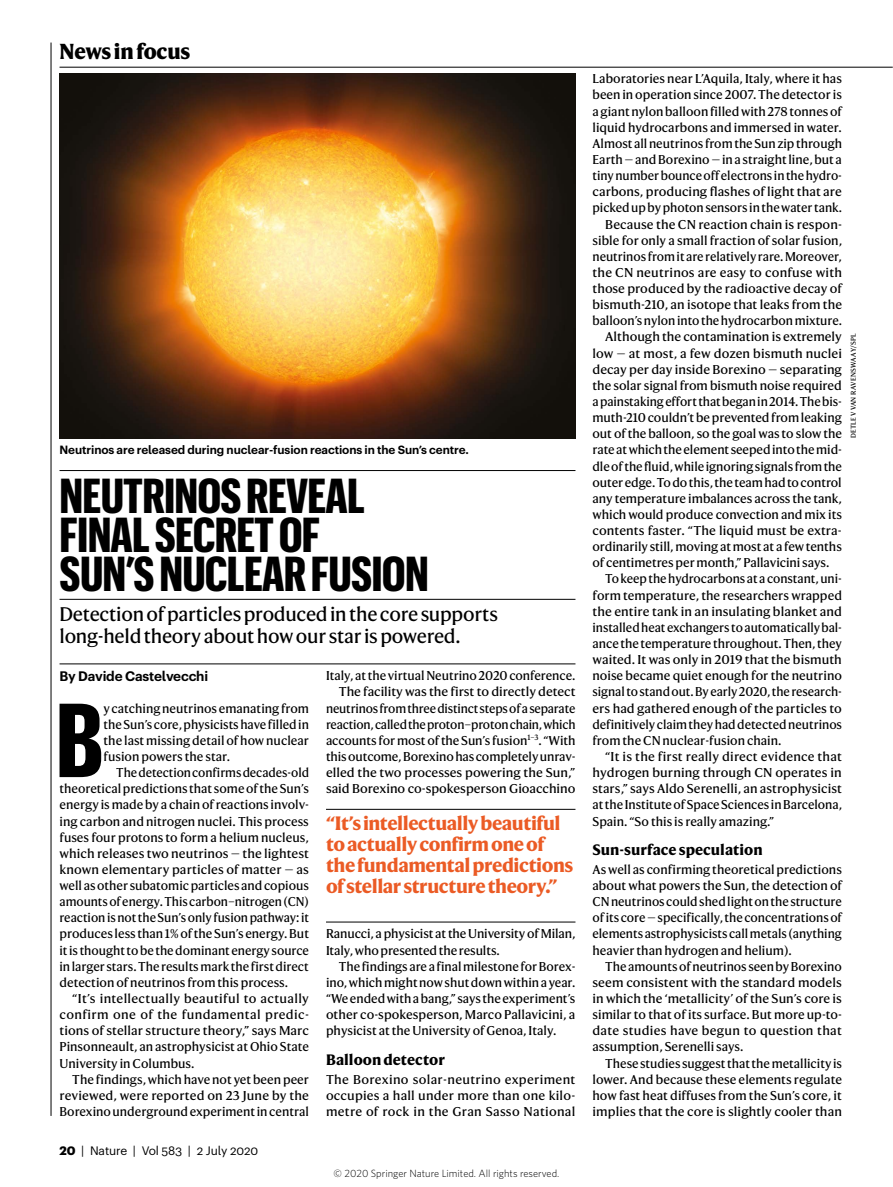
<style>
.page{position:relative;width:893px;height:1187px;background:#fff}
.page>*{position:absolute;margin:0;border:0;box-sizing:border-box;transform-origin:0 0}
.t1{font:700 102.6px "Graphik X Cond";color:#000}
.t2{font:700 48px/39px "Graphik X Cond";letter-spacing:-.015em;color:#000}
.t3{font:800 21px "Harding";letter-spacing:-.01em;color:#000}
.t4{font:19.2px/22.2px "Harding Text";letter-spacing:-.015em;color:#000}
.t5{font:700 18.75px/21px "Harding Text";letter-spacing:-.025em;color:#eb5b25}
.t6{font:700 14.7px "Harding Text";color:#000}
.t7{font:600 13.5px "Graphik Naturel";letter-spacing:-.01em;color:#000}
.t8{font:12.3px/16px "Harding Text";color:#000;text-align:justify}
.t9{font:12px "Graphik Naturel";letter-spacing:-.01em;color:#000}
.t10{font:600 11.7px "Graphik Naturel";letter-spacing:-.005em;color:#000}
.t11{font:300 10.5px "Whitney";color:#000}
.t12{font:6.75px "Harding Text";letter-spacing:.05em;color:#000}
.s1{font-weight:700}
</style>
<div class="page">
<img style="left:60px;top:73px;width:515px;height:365px">
<hr style="left:60px;top:470px;width:515px;height:1px;background:#000">
<hr style="left:60px;top:599px;width:515px;height:1px;background:#000">
<hr style="left:60px;top:663px;width:515px;height:1px;background:#000">
<hr style="left:326px;top:921px;width:249px;height:1px;background:#000">
<hr style="left:326px;top:809px;width:249px;height:1px;background:#000">
<hr style="left:51px;top:43px;width:1px;height:1072px;background:#000">
<hr style="left:60px;top:67px;width:833px;height:1px;background:#000">
<h3 class="t3" style="left:60px;top:39px;width:132px">News in focus</h3>
<p class="t10" style="left:60px;top:441px;width:411px">Neutrinos are released during nuclear-fusion reactions in the Sun’s centre.</p>
<h2 class="t2" style="left:60px;top:472px;width:371px">NEUTRINOS REVEAL<br>FINAL SECRET OF<br>SUN’S NUCLEAR FUSION</h2>
<h3 class="t4" style="left:60px;top:603px;width:440px">Detection of particles produced in the core supports long-held theory about how our star is powered.</h3>
<p class="t7" style="left:60px;top:665px;width:150px">By Davide Castelvecchi</p>
<h1 class="t1" style="left:56px;top:667px;width:49px">B</h1>
<p class="t8" style="left:104px;top:700px;width:207px">y catching neutrinos emanating from the Sun’s core, physicists have filled in the last missing detail of how nuclear fusion powers the star.</p>
<p class="t8" style="left:60px;top:764px;width:251px;text-indent:57px">The detection confirms decades-old theoretical predictions that some of the Sun’s energy is made by a chain of reactions involv&shy;ing carbon and nitrogen nuclei. This process fuses four protons to form a helium nucleus, which releases two neutrinos — the lightest known elementary particles of matter — as well as other subatomic particles and copious amounts of energy. This carbon–nitrogen (CN) reaction is not the Sun’s only fusion pathway: it produces less than 1% of the Sun’s energy. But it is thought to be the dominant energy source in larger stars. The results mark the first direct detection of neutrinos from this process.</p>
<p class="t8" style="left:60px;top:990px;width:251px;text-indent:13px">“It’s intellectually beautiful to actually confirm one of the fundamental predic&shy;tions of stellar structure theory,” says Marc Pinsonneault, an astrophysicist at Ohio State University in Columbus.</p>
<p class="t8" style="left:60px;top:1071px;width:251px;text-indent:13px">The findings, which have not yet been peer reviewed, were reported on 23 June by the Borexino underground experiment in central</p>
<p class="t9" style="left:60px;top:1141px;width:200px"><span class="s1">20</span> | Nature | Vol 583 | 2 July 2020</p>
<p class="t8" style="left:326px;top:668px;width:251px;text-align:right">Italy, at the virtual Neutrino 2020 conference.<br>The facility was the first to directly detect neutrinos from three distinct steps of a separate reaction, called the proton–proton chain, which accounts for most of the Sun’s fusion<sup>1–3</sup>. “With this outcome, Borexino has completely unrav&shy;elled the two processes powering the Sun,” said Borexino co-spokesperson Gioacchino</p>
<h3 class="t5" style="left:326px;top:813px;width:249px">“It’s intellectually beautiful to actually confirm one of the fundamental predictions of stellar structure theory.”</h3>
<p class="t8" style="left:326px;top:926px;width:251px">Ranucci, a physicist at the University of Milan,<br>Italy, who presented the results.</p>
<p class="t8" style="left:326px;top:958px;width:251px;text-indent:13px">The findings are a final milestone for Borex&shy;ino, which might now shut down within a year. “We ended with a bang,” says the experiment’s other co-spokesperson, Marco Pallavicini, a physicist at the University of Genoa, Italy.</p>
<p class="t6" style="left:326px;top:1050px;width:121px">Balloon detector</p>
<p class="t8" style="left:326px;top:1071px;width:251px">The Borexino solar-neutrino experiment occupies a hall under more than one kilo&shy;metre of rock in the Gran Sasso National</p>
<p class="t11" style="left:333px;top:1166px;width:227px">© 2020 Springer Nature Limited. All rights reserved.</p>
<p class="t8" style="left:592px;top:71px;width:251px">Laboratories near L’Aquila, Italy, where it has</p>
<p class="t8" style="left:592px;top:87px;width:251px">been in operation since 2007. The detector is</p>
<p class="t8" style="left:592px;top:103px;width:251px">a giant nylon balloon filled with 278 tonnes of</p>
<p class="t8" style="left:592px;top:119px;width:251px">liquid hydrocarbons and immersed in water.</p>
<p class="t8" style="left:592px;top:136px;width:251px">Almost all neutrinos from the Sun zip through</p>
<p class="t8" style="left:592px;top:152px;width:251px">Earth — and Borexino — in a straight line, but a</p>
<p class="t8" style="left:592px;top:168px;width:251px">tiny number bounce off electrons in the hydro-</p>
<p class="t8" style="left:592px;top:184px;width:251px">carbons, producing flashes of light that are</p>
<p class="t8" style="left:592px;top:200px;width:251px">picked up by photon sensors in the water tank.</p>
<p class="t8" style="left:605px;top:216px;width:238px">Because the CN reaction chain is respon-</p>
<p class="t8" style="left:592px;top:232px;width:251px">sible for only a small fraction of solar fusion,</p>
<p class="t8" style="left:592px;top:248px;width:251px">neutrinos from it are relatively rare. Moreover,</p>
<p class="t8" style="left:592px;top:265px;width:251px">the CN neutrinos are easy to confuse with</p>
<p class="t8" style="left:592px;top:281px;width:251px">those produced by the radioactive decay of</p>
<p class="t8" style="left:592px;top:297px;width:251px">bismuth-210, an isotope that leaks from the</p>
<p class="t8" style="left:592px;top:313px;width:251px">balloon’s nylon into the hydrocarbon mixture.</p>
<p class="t8" style="left:605px;top:329px;width:238px">Although the contamination is extremely</p>
<p class="t8" style="left:592px;top:345px;width:251px">low — at most, a few dozen bismuth nuclei</p>
<p class="t8" style="left:592px;top:361px;width:251px">decay per day inside Borexino — separating</p>
<p class="t8" style="left:592px;top:377px;width:251px">the solar signal from bismuth noise required</p>
<p class="t8" style="left:592px;top:394px;width:251px">a painstaking effort that began in 2014. The bis-</p>
<p class="t8" style="left:592px;top:410px;width:251px">muth-210 couldn’t be prevented from leaking</p>
<p class="t8" style="left:592px;top:426px;width:251px">out of the balloon, so the goal was to slow the</p>
<p class="t8" style="left:592px;top:442px;width:251px">rate at which the element seeped into the mid-</p>
<p class="t8" style="left:592px;top:458px;width:251px">dle of the fluid, while ignoring signals from the</p>
<p class="t8" style="left:592px;top:474px;width:251px">outer edge. To do this, the team had to control</p>
<p class="t8" style="left:592px;top:490px;width:251px">any temperature imbalances across the tank,</p>
<p class="t8" style="left:592px;top:506px;width:251px">which would produce convection and mix its</p>
<p class="t8" style="left:592px;top:523px;width:249px">contents faster. “The liquid must be extra-</p>
<p class="t8" style="left:592px;top:539px;width:251px">ordinarily still, moving at most at a few tenths</p>
<p class="t8" style="left:592px;top:555px;width:238px">of centimetres per month,” Pallavicini says.</p>
<p class="t8" style="left:605px;top:571px;width:238px">To keep the hydrocarbons at a constant, uni-</p>
<p class="t8" style="left:592px;top:587px;width:251px">form temperature, the researchers wrapped</p>
<p class="t8" style="left:592px;top:603px;width:251px">the entire tank in an insulating blanket and</p>
<p class="t8" style="left:592px;top:619px;width:251px">installed heat exchangers to automatically bal-</p>
<p class="t8" style="left:592px;top:635px;width:251px">ance the temperature throughout. Then, they</p>
<p class="t8" style="left:592px;top:652px;width:251px">waited. It was only in 2019 that the bismuth</p>
<p class="t8" style="left:592px;top:668px;width:251px">noise became quiet enough for the neutrino</p>
<p class="t8" style="left:592px;top:684px;width:251px">signal to stand out. By early 2020, the research-</p>
<p class="t8" style="left:592px;top:700px;width:251px">ers had gathered enough of the particles to</p>
<p class="t8" style="left:592px;top:716px;width:251px">definitively claim they had detected neutrinos</p>
<p class="t8" style="left:592px;top:732px;width:190px">from the CN nuclear-fusion chain.</p>
<p class="t8" style="left:605px;top:748px;width:238px">“It is the first really direct evidence that</p>
<p class="t8" style="left:592px;top:764px;width:251px">hydrogen burning through CN operates in</p>
<p class="t8" style="left:592px;top:781px;width:251px">stars,” says Aldo Serenelli, an astrophysicist</p>
<p class="t8" style="left:592px;top:797px;width:251px">at the Institute of Space Sciences in Barcelona,</p>
<p class="t8" style="left:592px;top:813px;width:183px">Spain. “So this is really amazing.”</p>
<p class="t6" style="left:592px;top:840px;width:172px">Sun-surface speculation</p>
<p class="t8" style="left:592px;top:861px;width:251px">As well as confirming theoretical predictions about what powers the Sun, the detection of CN neutrinos could shed light on the structure of its core — specifically, the concentrations of elements astrophysicists call metals (anything heavier than hydrogen and helium).</p>
<p class="t8" style="left:592px;top:958px;width:251px;text-indent:13px">The amounts of neutrinos seen by Borexino seem consistent with the standard models in which the ‘metallicity’ of the Sun’s core is similar to that of its surface. But more up-to&shy;date studies have begun to question that assumption, Serenelli says.</p>
<p class="t8" style="left:592px;top:1055px;width:251px;text-indent:13px">These studies suggest that the metallicity is lower. And because these elements regulate how fast heat diffuses from the Sun’s core, it implies that the core is slightly cooler than</p>
<p class="t12" style="left:849px;top:438px;width:107px;rotate:-90deg">DETLEV VAN RAVENSWAAY/SPL</p>
</div>
